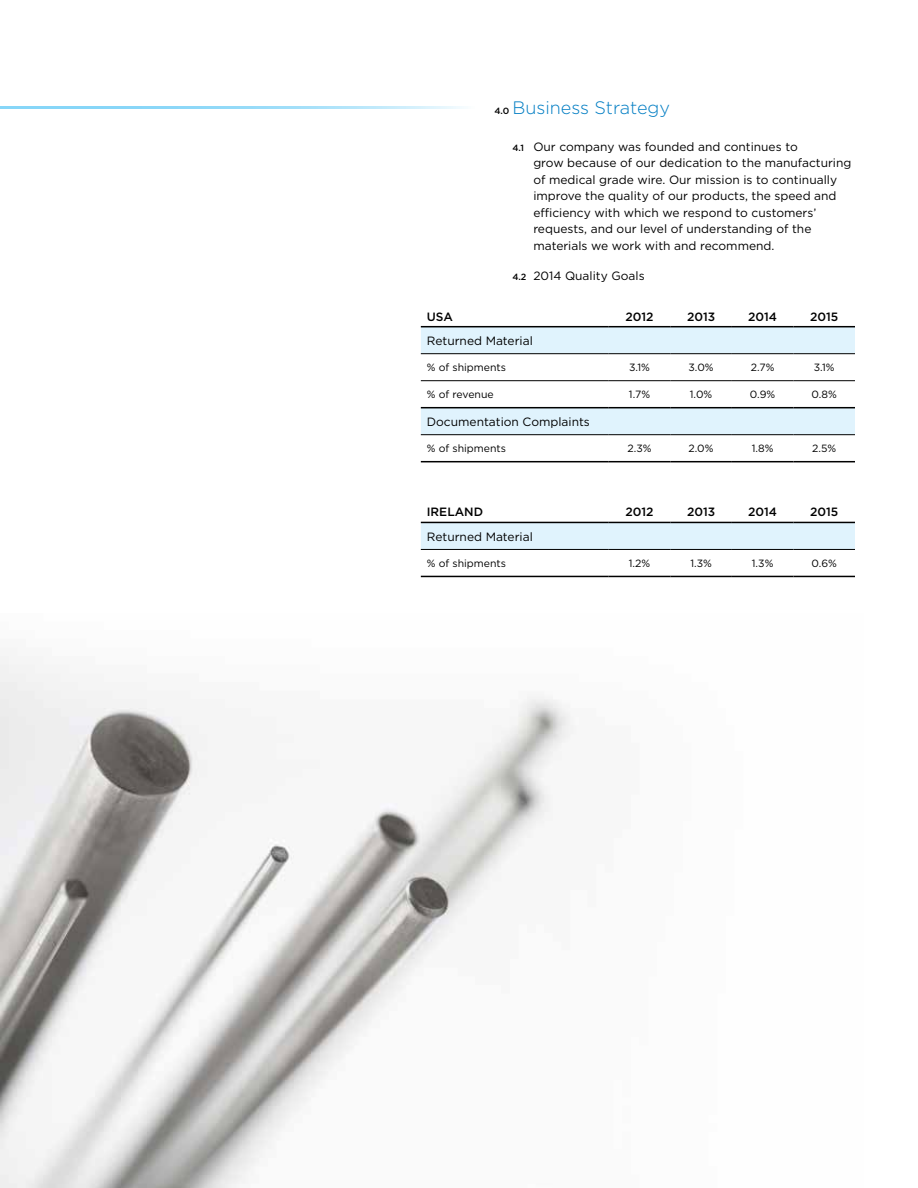
<style>
.page{position:relative;width:918px;height:1188px;background:#fff}
.page>*{position:absolute;margin:0;border:0;box-sizing:border-box;transform-origin:0 0}
.t1{font:300 18px "Gotham";color:#007dc3}
.t2{font:12px/16.5px "Gotham";color:#000}
.t3{font:500 12px "Gotham";color:#000}
.t4{font:10.5px "Gotham";color:#000}
.s1{font-weight:500;font-size:9px;color:#000}
.s2{font-weight:500;font-size:9px}
</style>
<div class="page">
<hr style="left:0;top:106px;width:476px;height:3px;background:#87d6f8">
<img style="left:0;top:656px;width:574px;height:532px">
<svg style="left:421px;top:327px;width:434px;height:222px"></svg>
<hr style="left:421px;top:353px;width:188px;height:1px;background:#000">
<hr style="left:609px;top:353px;width:61px;height:1px;background:#000">
<hr style="left:670px;top:353px;width:62px;height:1px;background:#000">
<hr style="left:732px;top:353px;width:61px;height:1px;background:#000">
<hr style="left:793px;top:353px;width:62px;height:1px;background:#000">
<hr style="left:421px;top:380px;width:188px;height:1px;background:#000">
<hr style="left:609px;top:380px;width:61px;height:1px;background:#000">
<hr style="left:670px;top:380px;width:62px;height:1px;background:#000">
<hr style="left:732px;top:380px;width:61px;height:1px;background:#000">
<hr style="left:793px;top:380px;width:62px;height:1px;background:#000">
<hr style="left:421px;top:434px;width:188px;height:1px;background:#000">
<hr style="left:609px;top:434px;width:61px;height:1px;background:#000">
<hr style="left:670px;top:434px;width:62px;height:1px;background:#000">
<hr style="left:732px;top:434px;width:61px;height:1px;background:#000">
<hr style="left:793px;top:434px;width:62px;height:1px;background:#000">
<hr style="left:421px;top:549px;width:188px;height:1px;background:#000">
<hr style="left:609px;top:549px;width:61px;height:1px;background:#000">
<hr style="left:670px;top:549px;width:62px;height:1px;background:#000">
<hr style="left:732px;top:549px;width:61px;height:1px;background:#000">
<hr style="left:793px;top:549px;width:62px;height:1px;background:#000">
<hr style="left:421px;top:326px;width:188px;height:1px;background:#000">
<hr style="left:609px;top:326px;width:61px;height:1px;background:#000">
<hr style="left:670px;top:326px;width:62px;height:1px;background:#000">
<hr style="left:732px;top:326px;width:61px;height:1px;background:#000">
<hr style="left:793px;top:326px;width:62px;height:1px;background:#000">
<hr style="left:421px;top:407px;width:188px;height:1px;background:#000">
<hr style="left:609px;top:407px;width:61px;height:1px;background:#000">
<hr style="left:670px;top:407px;width:62px;height:1px;background:#000">
<hr style="left:732px;top:407px;width:61px;height:1px;background:#000">
<hr style="left:793px;top:407px;width:62px;height:1px;background:#000">
<hr style="left:421px;top:522px;width:188px;height:1px;background:#000">
<hr style="left:609px;top:522px;width:61px;height:1px;background:#000">
<hr style="left:670px;top:522px;width:62px;height:1px;background:#000">
<hr style="left:732px;top:522px;width:61px;height:1px;background:#000">
<hr style="left:793px;top:522px;width:62px;height:1px;background:#000">
<hr style="left:421px;top:576px;width:188px;height:1px;background:#000">
<hr style="left:609px;top:576px;width:61px;height:1px;background:#000">
<hr style="left:670px;top:576px;width:62px;height:1px;background:#000">
<hr style="left:732px;top:576px;width:61px;height:1px;background:#000">
<hr style="left:793px;top:576px;width:62px;height:1px;background:#000">
<hr style="left:421px;top:461px;width:188px;height:1px;background:#000">
<hr style="left:609px;top:461px;width:61px;height:1px;background:#000">
<hr style="left:670px;top:461px;width:62px;height:1px;background:#000">
<hr style="left:732px;top:461px;width:61px;height:1px;background:#000">
<hr style="left:793px;top:461px;width:62px;height:1px;background:#000">
<h1 class="t1" style="left:494px;top:96px;width:177px"><span class="s1">4.0</span> Business Strategy</h1>
<p class="t2" style="left:533px;top:138px;width:320px;text-indent:-21px"><span class="s2">4.1</span> Our company was founded and continues to<br>grow because of our dedication to the manufacturing of medical grade wire. Our mission is to continually improve the quality of our products, the speed and efficiency with which we respond to customers’ requests, and our level of understanding of the materials we work with and recommend.</p>
<p class="t2" style="left:512px;top:267px;width:134px"><span class="s2">4.2</span> 2014 Quality Goals</p>
<p class="t3" style="left:427px;top:309px;width:28px">USA</p>
<p class="t3" style="left:626px;top:309px;width:30px">2012</p>
<p class="t3" style="left:687px;top:309px;width:30px">2013</p>
<p class="t3" style="left:748px;top:309px;width:30px">2014</p>
<p class="t3" style="left:810px;top:309px;width:30px">2015</p>
<p class="t2" style="left:427px;top:332px;width:108px">Returned Material</p>
<p class="t4" style="left:427px;top:361px;width:81px">% of shipments</p>
<p class="t4" style="left:629px;top:361px;width:22px">3.1%</p>
<p class="t4" style="left:689px;top:361px;width:27px">3.0%</p>
<p class="t4" style="left:751px;top:361px;width:25px">2.7%</p>
<p class="t4" style="left:814px;top:361px;width:22px">3.1%</p>
<p class="t4" style="left:427px;top:388px;width:68px">% of revenue</p>
<p class="t4" style="left:629px;top:388px;width:23px">1.7%</p>
<p class="t4" style="left:690px;top:388px;width:24px">1.0%</p>
<p class="t4" style="left:750px;top:388px;width:27px">0.9%</p>
<p class="t4" style="left:812px;top:388px;width:27px">0.8%</p>
<p class="t2" style="left:427px;top:413px;width:165px">Documentation Complaints</p>
<p class="t4" style="left:427px;top:442px;width:81px">% of shipments</p>
<p class="t4" style="left:628px;top:442px;width:26px">2.3%</p>
<p class="t4" style="left:689px;top:442px;width:26px">2.0%</p>
<p class="t4" style="left:752px;top:442px;width:23px">1.8%</p>
<p class="t4" style="left:812px;top:442px;width:26px">2.5%</p>
<p class="t3" style="left:427px;top:505px;width:58px">IRELAND</p>
<p class="t3" style="left:626px;top:505px;width:30px">2012</p>
<p class="t3" style="left:687px;top:505px;width:30px">2013</p>
<p class="t3" style="left:748px;top:505px;width:30px">2014</p>
<p class="t3" style="left:810px;top:505px;width:30px">2015</p>
<p class="t2" style="left:427px;top:528px;width:108px">Returned Material</p>
<p class="t4" style="left:427px;top:557px;width:81px">% of shipments</p>
<p class="t4" style="left:629px;top:557px;width:23px">1.2%</p>
<p class="t4" style="left:690px;top:557px;width:23px">1.3%</p>
<p class="t4" style="left:752px;top:557px;width:23px">1.3%</p>
<p class="t4" style="left:812px;top:557px;width:27px">0.6%</p>
</div>
